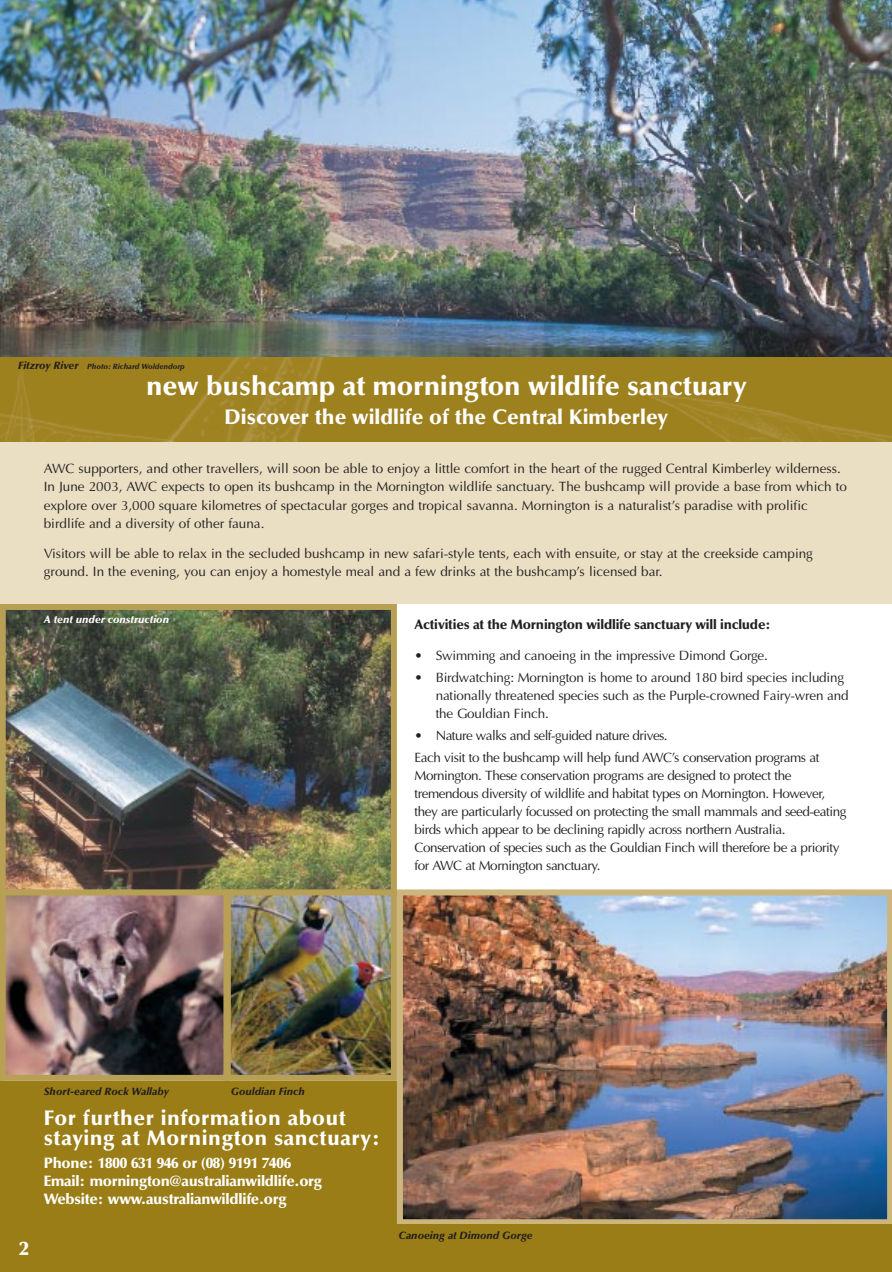
<style>
.page{position:relative;width:892px;height:1272px;background:#fff}
.page>*{position:absolute;margin:0;border:0;box-sizing:border-box;transform-origin:0 0}
.t1{font:900 27px "Optima";color:#fff}
.t2{font:900 21px/20.4px "Optima";letter-spacing:.025em;color:#fff}
.t3{font:900 21px "Optima";color:#fff}
.t4{font:900 19.5px "Optima";color:#fff}
.t5{font:900 15px/18px "Optima";letter-spacing:-.015em;color:#fff}
.t6{font:13.5px/18px "Optima";letter-spacing:-.015em;color:#231f1f}
.t7{font:13.5px/18px "Optima";letter-spacing:-.035em;color:#231f1f}
.t8{font:900 13.5px "Optima";letter-spacing:-.015em;color:#231f1f}
.t9{font:italic 900 10.5px "Optima";color:#231f1f}
.t10{font:italic 900 10.5px "Optima";color:#fff}
.t11{font:italic 900 7.5px "Optima";color:#231f1f}
.s1{font-size:10.5px}
</style>
<div class="page">
<img style="left:0;top:0;width:892px;height:1271px">
<p class="t11" style="left:18px;top:363px;width:168px"><span class="s1">Fitzroy River</span> Photo: Richard Woldendorp</p>
<h1 class="t1" style="left:146px;top:374px;width:602px">new bushcamp at mornington wildlife sanctuary</h1>
<h2 class="t3" style="left:224px;top:407px;width:445px">Discover the wildlife of the Central Kimberley</h2>
<p class="t6" style="left:44px;top:461px;width:804px">AWC supporters, and other travellers, will soon be able to enjoy a little comfort in the heart of the rugged Central Kimberley wilderness.<br>In June 2003, AWC expects to open its bushcamp in the Mornington wildlife sanctuary. The bushcamp will provide a base from which to explore over 3,000 square kilometres of spectacular gorges and tropical savanna. Mornington is a naturalist’s paradise with prolific birdlife and a diversity of other fauna.</p>
<p class="t6" style="left:44px;top:546px;width:770px">Visitors will be able to relax in the secluded bushcamp in new safari-style tents, each with ensuite, or stay at the creekside camping ground. In the evening, you can enjoy a homestyle meal and a few drinks at the bushcamp’s licensed bar.</p>
<p class="t8" style="left:414px;top:618px;width:358px">Activities at the Mornington wildlife sanctuary will include:</p>
<p class="t6" style="left:414px;top:647px;width:355px">• Swimming and canoeing in the impressive Dimond Gorge.</p>
<p class="t6" style="left:436px;top:669px;width:414px;text-indent:-21px">• Birdwatching: Mornington is home to around 180 bird species including nationally threatened species such as the Purple-crowned Fairy-wren and the Gouldian Finch.</p>
<p class="t7" style="left:414px;top:725px;width:406px;line-height:22.2px">• Nature walks and self-guided nature drives.<br>Each visit to the bushcamp will help fund AWC’s conservation programs at</p>
<p class="t7" style="left:414px;top:768px;width:433px">Mornington. These conservation programs are designed to protect the tremendous diversity of wildlife and habitat types on Mornington. However, they are particularly focussed on protecting the small mammals and seed-eating birds which appear to be declining rapidly across northern Australia.<br>Conservation of species such as the Gouldian Finch will therefore be a priority for AWC at Mornington sanctuary.</p>
<p class="t10" style="left:44px;top:614px;width:127px">A tent under construction</p>
<p class="t9" style="left:44px;top:1086px;width:127px">Short-eared Rock Wallaby</p>
<p class="t9" style="left:231px;top:1086px;width:75px">Gouldian Finch</p>
<h3 class="t4" style="left:19px;top:1239px;width:11px">2</h3>
<h2 class="t2" style="left:44px;top:1109px;width:338px">For further information about staying at Mornington sanctuary:</h2>
<p class="t5" style="left:44px;top:1154px;width:280px">Phone: 1800 631 946 or (08) 9191 7406<br>Email: mornington@australianwildlife.org<br>Website: www.australianwildlife.org</p>
<p class="t9" style="left:398px;top:1230px;width:136px">Canoeing at Dimond Gorge</p>
</div>
